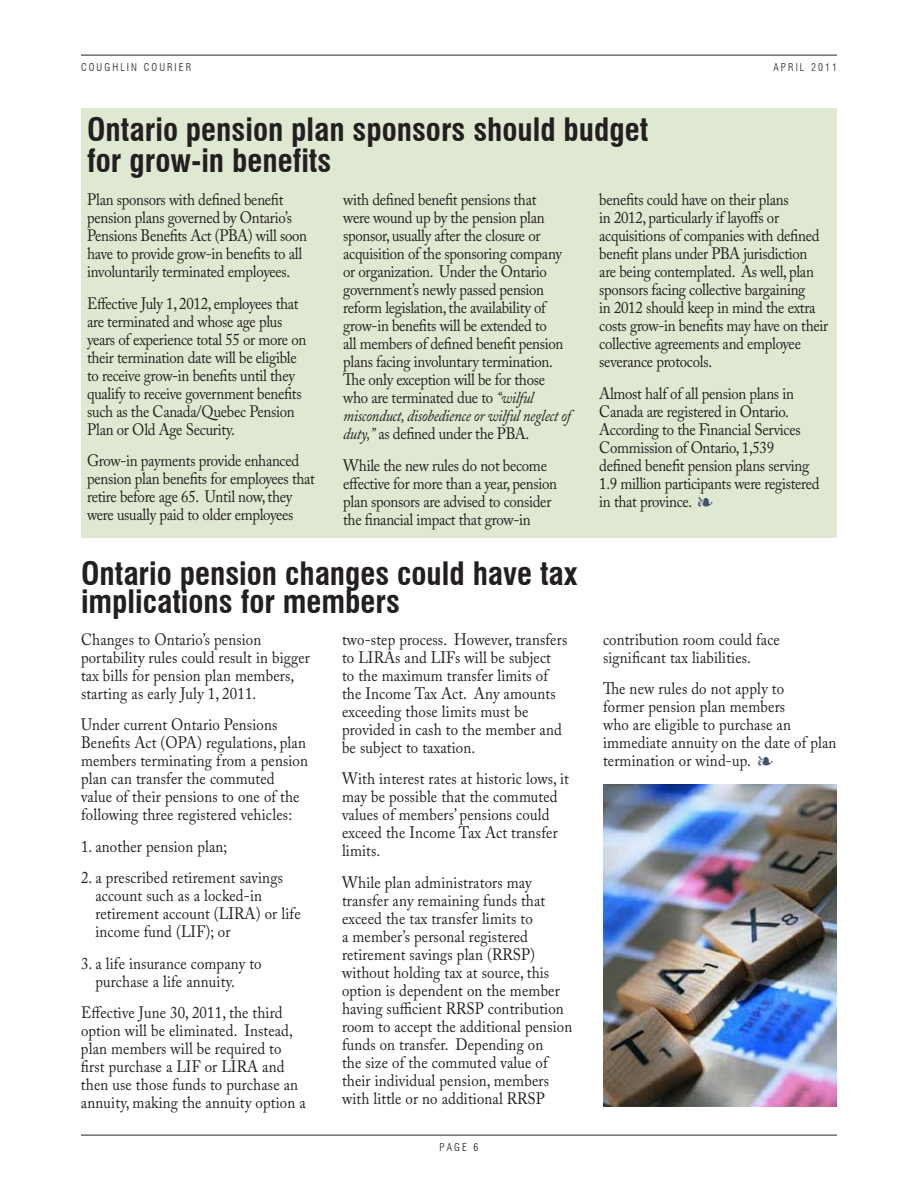
<style>
.page{position:relative;width:918px;height:1188px;background:#fff}
.page>*{position:absolute;margin:0;border:0;box-sizing:border-box;transform-origin:0 0}
.t1{font:700 condensed 31.5px/28.5px "Swiss 721 BT";color:#231f20}
.t2{font:16.5px/18px "Adobe Caslon Pro";letter-spacing:-.01em;color:#231f20;scale:.9 1}
.t3{font:16.5px/18px "Adobe Caslon Pro";letter-spacing:.01em;color:#231f20;scale:.9 1}
.t4{font:300 condensed 10.5px "Swiss 721 BT";letter-spacing:.2em;color:#231f20}
.s1{font-style:italic}
.s2{color:#40516d}
</style>
<div class="page">
<hr style="left:81px;top:1135px;width:756px;height:1px;background:#231f20">
<hr style="left:81px;top:55px;width:756px;height:1px;background:#231f20">
<div style="left:81px;top:108px;width:756px;height:429px;background:#dfe8d1"></div>
<img style="left:604px;top:784px;width:233px;height:323px">
<p class="t4" style="left:81px;top:61px;width:112px">COUGHLIN COURIER</p>
<p class="t4" style="left:774px;top:61px;width:65px">APRIL 2011</p>
<h1 class="t1" style="left:87px;top:113px;width:563px;line-height:31.5px">Ontario pension plan sponsors should budget for grow-in benefits</h1>
<p class="t2" style="left:87px;top:191px;width:246px">Plan sponsors with defined benefit pension plans governed by Ontario’s Pensions Benefits Act (PBA) will soon have to provide grow-in benefits to all involuntarily terminated employees.</p>
<p class="t2" style="left:87px;top:294px;width:245px">Effective July 1, 2012, employees that are terminated and whose age plus years of experience total 55 or more on their termination date will be eligible to receive grow-in benefits until they qualify to receive government benefits such as the Canada/Quebec Pension Plan or Old Age Security.</p>
<p class="t2" style="left:87px;top:452px;width:255px">Grow-in payments provide enhanced pension plan benefits for employees that retire before age 65. Until now, they were usually paid to older employees</p>
<p class="t2" style="left:343px;top:191px;width:255px">with defined benefit pensions that<br>were wound up by the pension plan sponsor, usually after the closure or acquisition of the sponsoring company or organization. Under the Ontario government’s newly passed pension reform legislation, the availability of grow-in benefits will be extended to<br>all members of defined benefit pension plans facing involuntary termination.<br>The only exception will be for those who are terminated due to <span class="s1">“wilful misconduct, disobedience or wilful neglect of duty,”</span> as defined under the PBA.</p>
<p class="t2" style="left:343px;top:456px;width:239px">While the new rules do not become effective for more than a year, pension plan sponsors are advised to consider the financial impact that grow-in</p>
<p class="t2" style="left:599px;top:191px;width:256px">benefits could have on their plans<br>in 2012, particularly if layoffs or acquisitions of companies with defined benefit plans under PBA jurisdiction are being contemplated. As well, plan sponsors facing collective bargaining<br>in 2012 should keep in mind the extra costs grow-in benefits may have on their collective agreements and employee severance protocols.</p>
<p class="t2" style="left:599px;top:384px;width:246px">Almost half of all pension plans in Canada are registered in Ontario.<br>According to the Financial Services Commission of Ontario, 1,539 defined benefit pension plans serving 1.9 million participants were registered in that province. <span class="s2">▪</span></p>
<h1 class="t1" style="left:81px;top:559px;width:498px">Ontario pension changes could have tax implications for members</h1>
<p class="t3" style="left:81px;top:630px;width:256px">Changes to Ontario’s pension portability rules could result in bigger tax bills for pension plan members, starting as early July 1, 2011.</p>
<p class="t3" style="left:81px;top:715px;width:254px">Under current Ontario Pensions Benefits Act (OPA) regulations, plan members terminating from a pension plan can transfer the commuted value of their pensions to one of the following three registered vehicles:</p>
<p class="t3" style="left:81px;top:837px;width:164px">1. another pension plan;</p>
<p class="t3" style="left:95px;top:868px;width:230px;text-indent:-14px">2. a prescribed retirement savings account such as a locked-in retirement account (LIRA) or life income fund (LIF); or</p>
<p class="t3" style="left:95px;top:954px;width:186px;text-indent:-14px">3. a life insurance company to purchase a life annuity.</p>
<p class="t3" style="left:81px;top:1003px;width:251px">Effective June 30, 2011, the third option will be eliminated. Instead, plan members will be required to first purchase a LI F or LIRA and then use those funds to purchase an annuity, making the annuity option a</p>
<p class="t3" style="left:342px;top:630px;width:252px">two-step process. However, transfers to LIRAs and LI Fs will be subject to the maximum transfer limits of the Income Tax Act. Any amounts exceeding those limits must be provided in cash to the member and be subject to taxation.</p>
<p class="t3" style="left:342px;top:769px;width:254px">With interest rates at historic lows, it may be possible that the commuted values of members’ pensions could exceed the Income Tax Act transfer limits.</p>
<p class="t3" style="left:342px;top:873px;width:257px">While plan administrators may transfer any remaining funds that exceed the tax transfer limits to<br>a member’s personal registered retirement savings plan (RRSP) without holding tax at source, this option is dependent on the member having sufficient RRSP contribution room to accept the additional pension funds on transfer. Depending on<br>the size of the commuted value of their individual pension, members with little or no additional RRSP</p>
<p class="t4" style="left:440px;top:1141px;width:40px">PAGE 6</p>
<p class="t3" style="left:603px;top:630px;width:198px">contribution room could face significant tax liabilities.</p>
<p class="t3" style="left:603px;top:679px;width:261px">The new rules do not apply to<br>former pension plan members<br>who are eligible to purchase an immediate annuity on the date of plan termination or wind-up. <span class="s2">▪</span></p>
</div>
